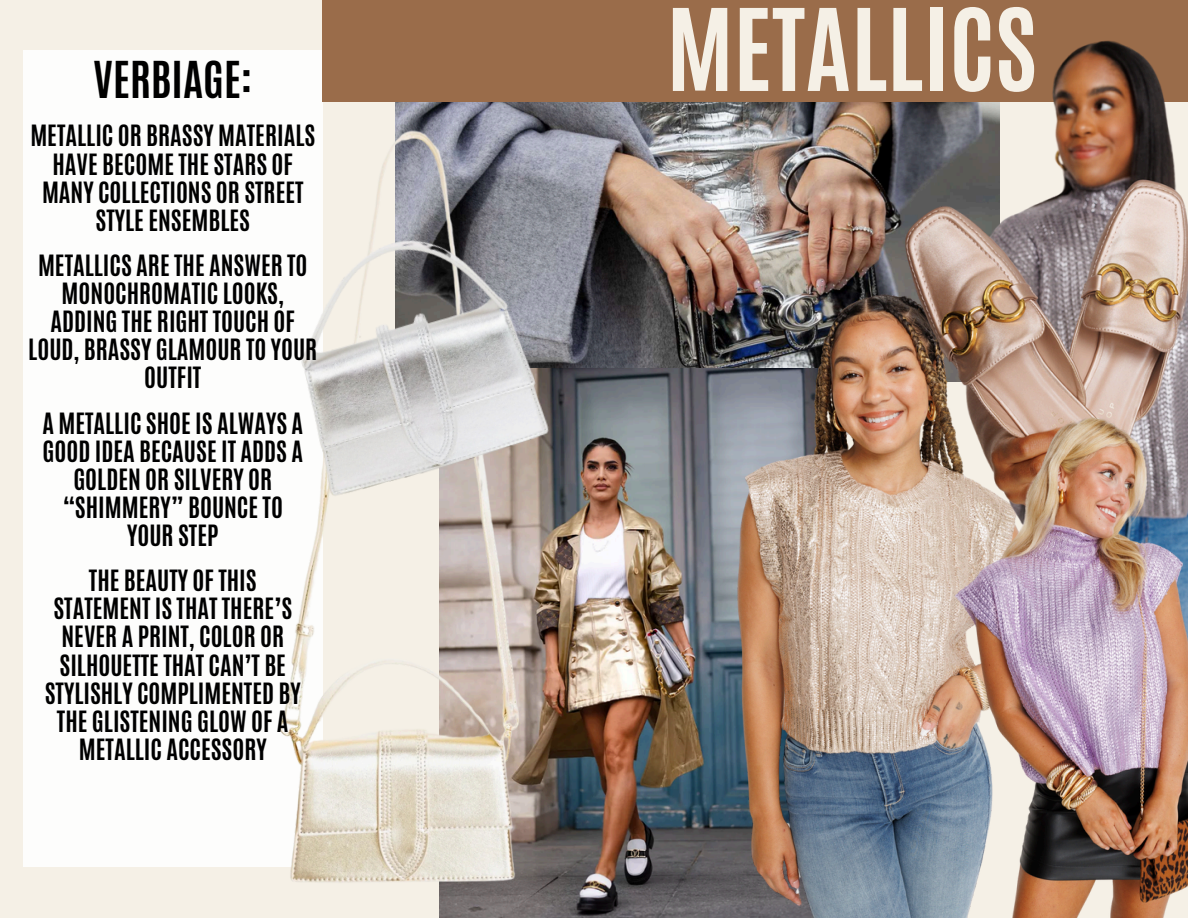
<style>
.page{position:relative;width:1188px;height:918px;background:#f5f0e6}
.page>*{position:absolute;margin:0;border:0;box-sizing:border-box;transform-origin:0 0}
.t1{font:700 96.6px "Antonio";color:#f5f0e6}
.t2{font:700 42.45px "Antonio";color:#000}
.t3{font:700 24.45px/28.2px "Antonio";color:#000;text-align:center}
</style>
<div class="page">
<div style="left:23px;top:50px;width:300px;height:817px;background:#fff"></div>
<img style="left:665px;top:102px;width:211px;height:134px">
<div style="left:323px;top:0;width:865px;height:102px;background:#9a6c4a"></div>
<img style="left:665px;top:236px;width:254px;height:682px">
<img style="left:876px;top:40px;width:312px;height:615px">
<img style="left:919px;top:381px;width:269px;height:537px">
<img style="left:278px;top:92px;width:387px;height:826px">
<img style="left:278px;top:161px;width:330px;height:406px">
<p class="t2" style="left:93px;top:50px;width:161px">VERBIAGE:</p>
<p class="t3" style="left:30px;top:122px;width:286px">METALLIC OR BRASSY MATERIALS<br>HAVE BECOME THE STARS OF<br>MANY COLLECTIONS OR STREET<br>STYLE ENSEMBLES</p>
<p class="t3" style="left:28px;top:252px;width:291px">METALLICS ARE THE ANSWER TO<br>MONOCHROMATIC LOOKS,<br>ADDING THE RIGHT TOUCH OF<br>LOUD, BRASSY GLAMOUR TO YOUR<br>OUTFIT</p>
<p class="t3" style="left:42px;top:409px;width:262px">A METALLIC SHOE IS ALWAYS A<br>GOOD IDEA BECAUSE IT ADDS A<br>GOLDEN OR SILVERY OR “SHIMMERY” BOUNCE TO<br>YOUR STEP</p>
<p class="t3" style="left:45px;top:567px;width:257px">THE BEAUTY OF THIS<br>STATEMENT IS THAT THERE’S<br>NEVER A PRINT, COLOR OR<br>SILHOUETTE THAT CAN’T BE<br>STYLISHLY COMPLIMENTED BY<br>THE GLISTENING GLOW OF A<br>METALLIC ACCESSORY</p>
<p class="t1" style="left:667px;top:-19px;width:372px">METALLICS</p>
</div>
